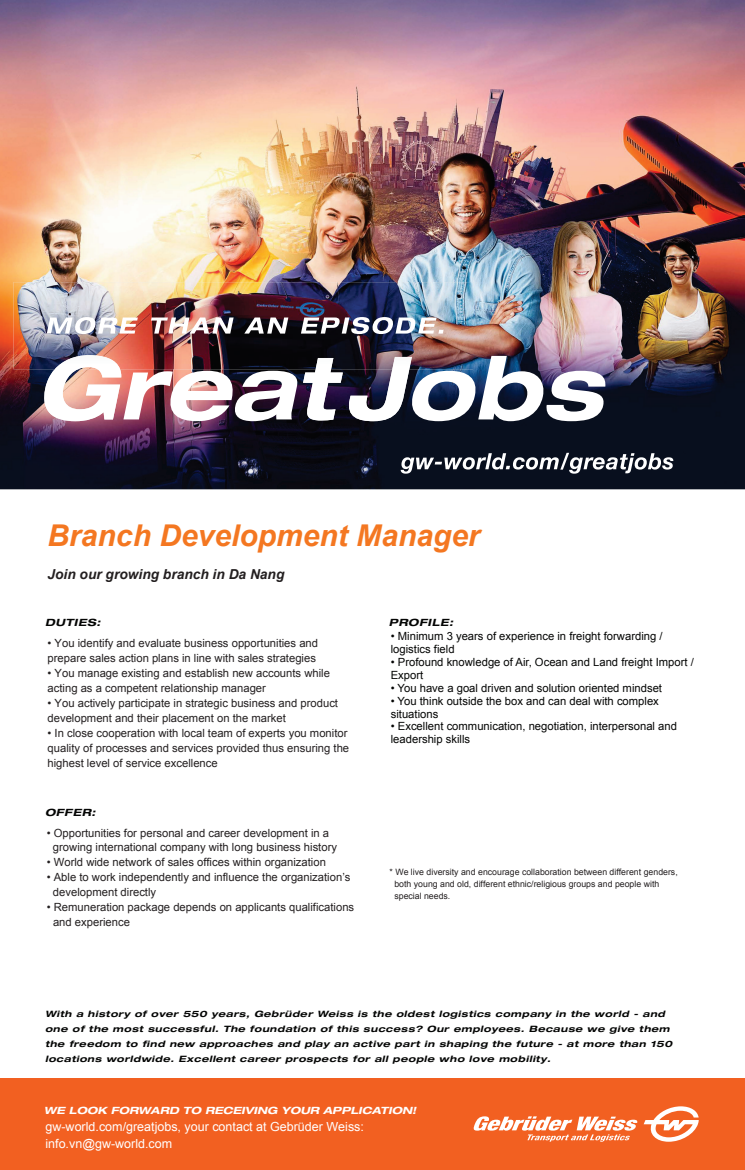
<style>
.page{position:relative;width:745px;height:1170px;background:#fff}
.page>*{position:absolute;margin:0;border:0;box-sizing:border-box;transform-origin:0 0}
.t1{font:italic 700 30px "Arial";color:#f47721}
.t2{font:italic 700 13.75px "Arial";color:#231f20}
.t3{font:12.5px/16.6px "Arial";color:#fff}
.t4{font:11.25px/15px "Arial";color:#231f20}
.t5{font:11.25px/12.9px "Arial";color:#040504}
.t6{font:italic 700 expanded 10px "Helvetica Neue LT Pro";color:#fff;scale:1.09 1}
.t7{font:italic 700 expanded 10px "Helvetica Neue LT Pro";letter-spacing:.05em;color:#040504;scale:1.09 1}
.t8{font:italic 700 expanded 8.75px/15px "Helvetica Neue LT Pro";letter-spacing:.05em;color:#040504;scale:1.09 1}
.t9{font:8.75px/11.6px "Arial";color:#231f20}
</style>
<div class="page">
<img style="left:0;top:0;width:744px;height:489px">
<div style="left:0;top:1078px;width:744px;height:91px;background:#f26021"></div>
<svg style="left:643px;top:1106px;width:55px;height:35px"></svg>
<svg style="left:473px;top:1116px;width:164px;height:25px"></svg>
<img style="left:40px;top:355px;width:565px;height:66px">
<img style="left:13px;top:282px;width:459px;height:87px">
<img style="left:55px;top:355px;width:65px;height:14px">
<img style="left:315px;top:358px;width:18px;height:11px">
<img style="left:392px;top:357px;width:19px;height:12px">
<svg style="left:47px;top:317px;width:91px;height:17px"></svg>
<svg style="left:151px;top:317px;width:82px;height:16px"></svg>
<svg style="left:244px;top:317px;width:44px;height:16px"></svg>
<img style="left:301px;top:317px;width:142px;height:17px">
<svg style="left:400px;top:453px;width:273px;height:20px"></svg>
<h1 class="t1" style="left:48px;top:518px;width:433px">Branch Development Manager</h1>
<p class="t2" style="left:48px;top:566px;width:238px">Join our growing branch in Da Nang</p>
<p class="t7" style="left:45px;top:619px;width:52px">DUTIES:</p>
<p class="t4" style="left:48px;top:636px;width:272px">• You identify and evaluate business opportunities and prepare sales action plans in line with sales strategies</p>
<p class="t4" style="left:48px;top:666px;width:284px">• You manage existing and establish new accounts while acting as a competent relationship manager</p>
<p class="t4" style="left:48px;top:695px;width:292px">• You actively participate in strategic business and product development and their placement on the market</p>
<p class="t4" style="left:48px;top:725px;width:303px">• In close cooperation with local team of experts you monitor quality of processes and services provided thus ensuring the highest level of service excellence</p>
<p class="t7" style="left:45px;top:808px;width:48px">OFFER:</p>
<p class="t4" style="left:53px;top:825px;width:285px;text-indent:-6px">• Opportunities for personal and career development in a growing international company with long business history</p>
<p class="t4" style="left:47px;top:855px;width:280px">• World wide network of sales offices within organization</p>
<p class="t4" style="left:53px;top:870px;width:299px;text-indent:-6px">• Able to work independently and influence the organization’s development directly</p>
<p class="t4" style="left:53px;top:899px;width:302px;text-indent:-6px">• Remuneration package depends on applicants qualifications and experience</p>
<p class="t7" style="left:388px;top:619px;width:60px">PROFILE:</p>
<p class="t5" style="left:390px;top:630px;width:273px">• Minimum 3 years of experience in freight forwarding / logistics field</p>
<p class="t5" style="left:390px;top:655px;width:304px">• Profound knowledge of Air, Ocean and Land freight Import /<br>Export</p>
<p class="t5" style="left:390px;top:681px;width:272px">• You have a goal driven and solution oriented mindset</p>
<p class="t5" style="left:390px;top:694px;width:269px">• You think outside the box and can deal with complex situations</p>
<p class="t5" style="left:390px;top:720px;width:287px">• Excellent communication, negotiation, interpersonal and leadership skills</p>
<p class="t9" style="left:394px;top:866px;width:285px;text-indent:-5px">* We live diversity and encourage collaboration between different genders, both young and old, different ethnic/religious groups and people with special needs.</p>
<p class="t8" style="left:45px;top:1007px;width:576px">With a history of over 550 years, Gebrüder Weiss is the oldest logistics company in the world - and one of the most successful. The foundation of this success? Our employees. Because we give them the freedom to find new approaches and play an active part in shaping the future - at more than 150 locations worldwide. Excellent career prospects for all people who love mobility.</p>
<p class="t6" style="left:44px;top:1106px;width:343px">WE LOOK FORWARD TO RECEIVING YOUR APPLICATION!</p>
<p class="t3" style="left:45px;top:1118px;width:320px">gw-world.com/greatjobs, your contact at Gebrüder Weiss: info.vn@gw-world.com</p>
</div>
